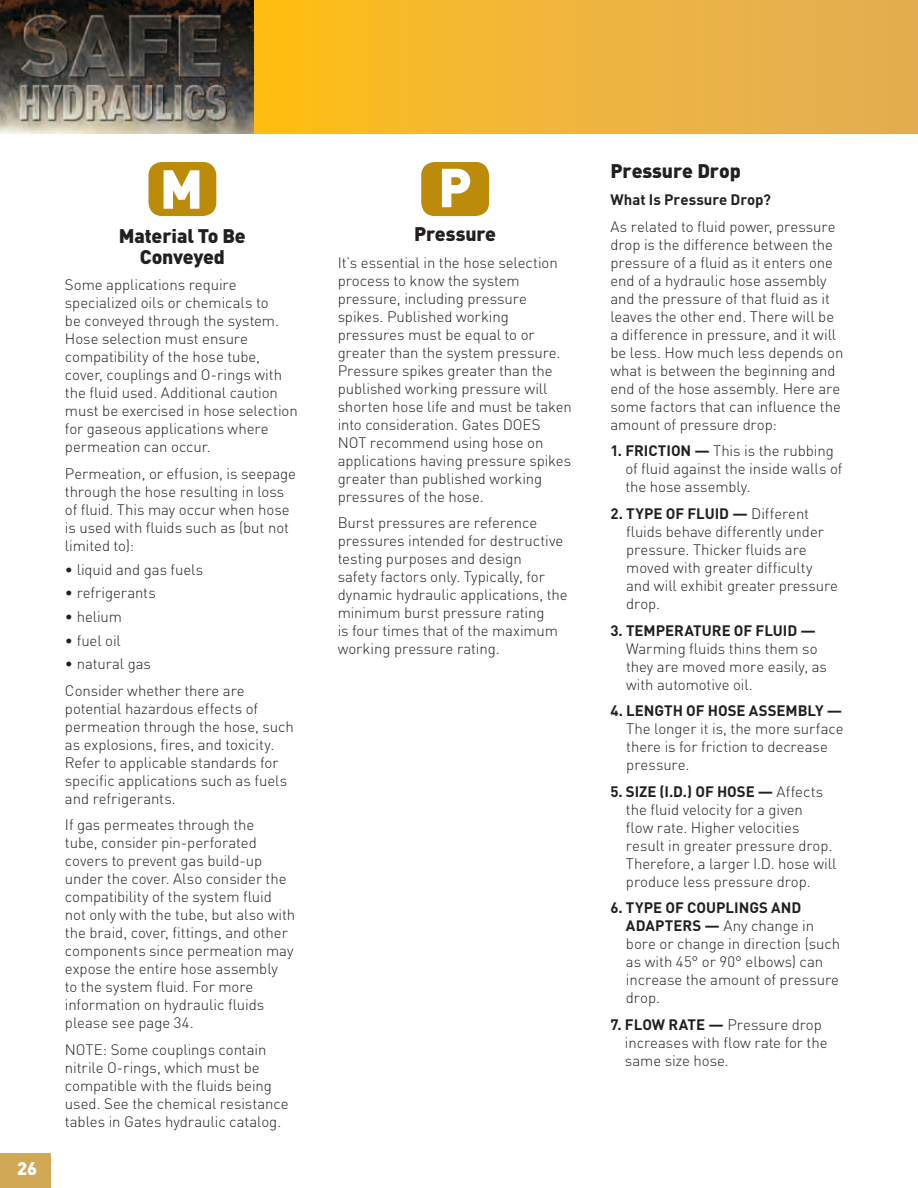
<style>
.page{position:relative;width:918px;height:1188px;background:#fff}
.page>*{position:absolute;margin:0;border:0;box-sizing:border-box;transform-origin:0 0}
.t1{font:900 54px "DIN";color:#fff}
.t2{font:900 19.5px/21px "DIN";letter-spacing:-.01em;color:#231f20;text-align:center}
.t3{font:900 18px "DIN";color:#fff}
.t4{font:300 15px/18px "DIN";letter-spacing:-.005em;color:#231f20}
.t5{font:700 15px "DIN";color:#231f20}
.s1{font-weight:700}
</style>
<div class="page">
<div style="left:250px;top:0;width:668px;height:134px;background:linear-gradient(to right,#febe18,#e1ad59)"></div>
<div style="left:0;top:1153px;width:51px;height:35px;background:#d0a856"></div>
<div style="left:148px;top:162px;width:68px;height:54px;background:#bc8b0a;border-radius:14px"></div>
<div style="left:421px;top:162px;width:68px;height:54px;background:#bc8b0a;border-radius:14px"></div>
<img style="left:0;top:0;width:253px;height:134px">
<p class="t3" style="left:17px;top:1156px;width:22px">26</p>
<h1 class="t1" style="left:160px;top:153px;width:37px">M</h1>
<h2 class="t2" style="left:119px;top:224px;width:128px">Material To Be<br>Conveyed</h2>
<p class="t4" style="left:65px;top:276px;width:234px">Some applications require specialized oils or chemicals to<br>be conveyed through the system.<br>Hose selection must ensure compatibility of the hose tube, cover, couplings and O-rings with the fluid used. Additional caution must be exercised in hose selection for gaseous applications where permeation can occur.</p>
<p class="t4" style="left:65px;top:464px;width:233px">Permeation, or effusion, is seepage through the hose resulting in loss of fluid. This may occur when hose is used with fluids such as (but not limited to):</p>
<p class="t4" style="left:65px;top:560px;width:140px">• liquid and gas fuels</p>
<p class="t4" style="left:65px;top:584px;width:92px">• refrigerants</p>
<p class="t4" style="left:65px;top:607px;width:59px">• helium</p>
<p class="t4" style="left:65px;top:631px;width:57px">• fuel oil</p>
<p class="t4" style="left:65px;top:650px;width:181px;line-height:26.7px">• natural gas<br>Consider whether there are</p>
<p class="t4" style="left:65px;top:699px;width:230px">potential hazardous effects of permeation through the hose, such as explosions, fires, and toxicity.<br>Refer to applicable standards for specific applications such as fuels and refrigerants.</p>
<p class="t4" style="left:65px;top:816px;width:232px">If gas permeates through the<br>tube, consider pin-perforated covers to prevent gas build-up under the cover. Also consider the compatibility of the system fluid not only with the tube, but also with the braid, cover, fittings, and other components since permeation may expose the entire hose assembly<br>to the system fluid. For more information on hydraulic fluids please see page 34.</p>
<p class="t4" style="left:65px;top:1041px;width:225px">NOTE: Some couplings contain nitrile O-rings, which must be compatible with the fluids being used. See the chemical resistance tables in Gates hydraulic catalog.</p>
<h1 class="t1" style="left:438px;top:152px;width:35px">P</h1>
<h2 class="t2" style="left:414px;top:223px;width:84px">Pressure</h2>
<p class="t4" style="left:338px;top:253px;width:236px">It’s essential in the hose selection process to know the system pressure, including pressure spikes. Published working pressures must be equal to or greater than the system pressure.<br>Pressure spikes greater than the published working pressure will shorten hose life and must be taken into consideration. Gates DOES<br>NOT recommend using hose on applications having pressure spikes greater than published working pressures of the hose.</p>
<p class="t4" style="left:338px;top:514px;width:231px">Burst pressures are reference pressures intended for destructive testing purposes and design<br>safety factors only. Typically, for dynamic hydraulic applications, the minimum burst pressure rating<br>is four times that of the maximum working pressure rating.</p>
<h2 class="t2" style="left:610px;top:160px;width:132px">Pressure Drop</h2>
<p class="t5" style="left:610px;top:190px;width:162px">What Is Pressure Drop?</p>
<p class="t4" style="left:610px;top:217px;width:235px">As related to fluid power, pressure drop is the difference between the pressure of a fluid as it enters one end of a hydraulic hose assembly and the pressure of that fluid as it leaves the other end. There will be a difference in pressure, and it will be less. How much less depends on what is between the beginning and end of the hose assembly. Here are some factors that can influence the amount of pressure drop:</p>
<p class="t4" style="left:625px;top:442px;width:218px;text-indent:-15px"><span class="s1">1. FRICTION —</span> This is the rubbing of fluid against the inside walls of the hose assembly.</p>
<p class="t4" style="left:626px;top:504px;width:213px;text-indent:-16px"><span class="s1">2. TYPE OF FLUID —</span> Different fluids behave differently under pressure. Thicker fluids are moved with greater difficulty and will exhibit greater pressure drop.</p>
<p class="t5" style="left:610px;top:620px;width:207px">3. TEMPERATURE OF FLUID —</p>
<p class="t4" style="left:626px;top:639px;width:203px">Warming fluids thins them so they are moved more easily, as with automotive oil.</p>
<p class="t5" style="left:610px;top:701px;width:233px">4. LENGTH OF HOSE ASSEMBLY —</p>
<p class="t4" style="left:626px;top:720px;width:219px">The longer it is, the more surface there is for friction to decrease pressure.</p>
<p class="t4" style="left:626px;top:782px;width:212px;text-indent:-16px"><span class="s1">5. SIZE (I.D.) OF HOSE —</span> Affects the fluid velocity for a given<br>flow rate. Higher velocities result in greater pressure drop.<br>Therefore, a larger I.D. hose will produce less pressure drop.</p>
<p class="t4" style="left:626px;top:899px;width:216px;text-indent:-16px"><span class="s1">6. TYPE OF COUPLINGS AND<br>ADAPTERS —</span> Any change in bore or change in direction (such as with 45° or 90° elbows) can increase the amount of pressure drop.</p>
<p class="t4" style="left:625px;top:1016px;width:204px;text-indent:-15px"><span class="s1">7. FLOW RATE —</span> Pressure drop increases with flow rate for the same size hose.</p>
</div>
